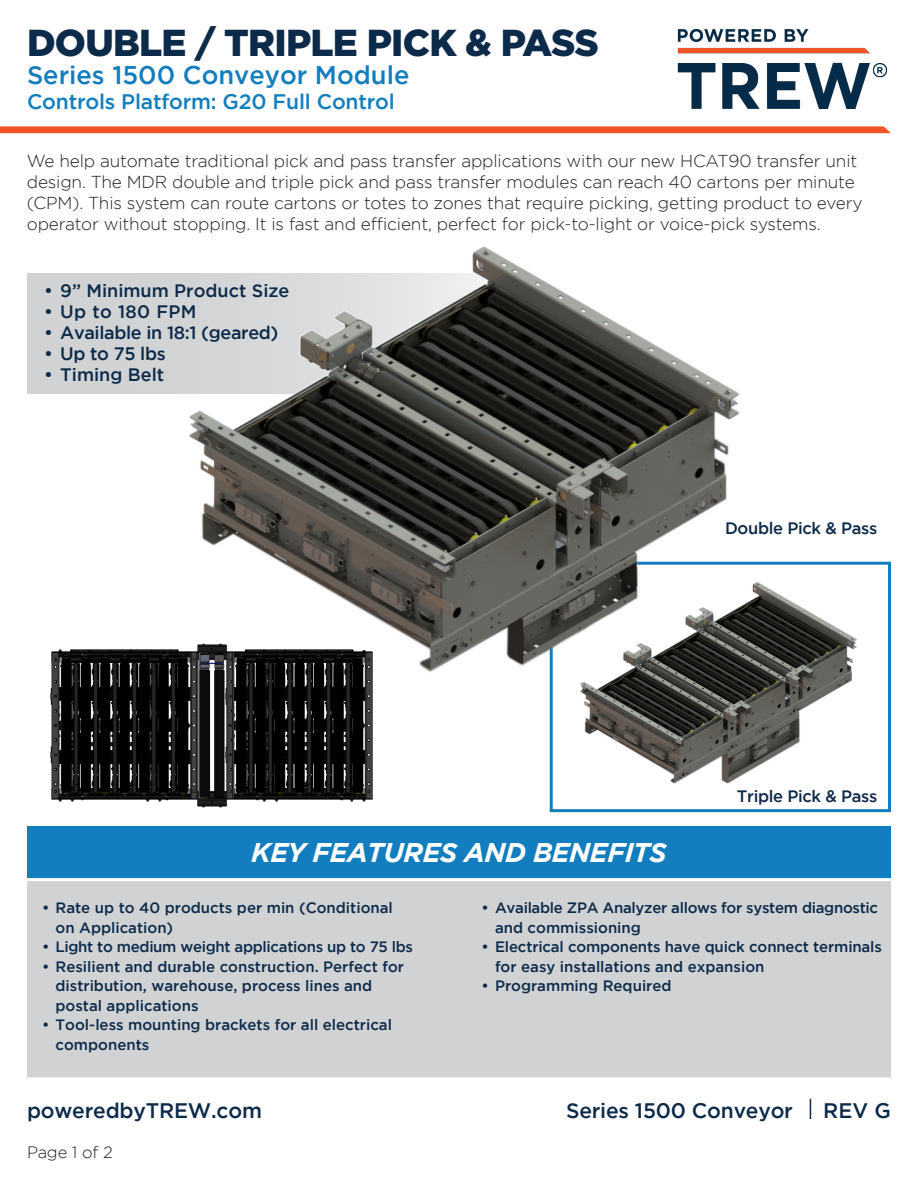
<style>
.page{position:relative;width:918px;height:1188px;background:#fff}
.page>*{position:absolute;margin:0;border:0;box-sizing:border-box;transform-origin:0 0}
.t1{font:900 37.5px "Gotham";letter-spacing:-.02em;color:#0c2a49}
.t2{font:italic 700 27px "Gotham";letter-spacing:-.02em;color:#fff}
.t3{font:500 25.5px "Gotham";color:#127dbf}
.t4{font:500 21px "Gotham";letter-spacing:-.01em;color:#0c2a49}
.t5{font:500 21px "Gotham";letter-spacing:-.01em;color:#127dbf}
.t6{font:500 18px "Gotham";color:#0c2a49}
.t7{font:500 18px "Gotham";letter-spacing:-.02em;color:#0c2a49}
.t8{font:500 18px "Gotham";letter-spacing:.02em;color:#0c2a49}
.t9{font:300 17.25px/21px "Gotham";letter-spacing:-.01em;color:#231f20}
.t10{font:500 16.5px "Gotham";letter-spacing:-.02em;color:#0c2a49}
.t11{font:300 16.5px "Gotham";letter-spacing:-.01em;color:#231f20}
.t12{font:500 15px/19.5px "Gotham";color:#0c2a49}
.t13{font:500 15px/19.5px "Gotham";letter-spacing:-.02em;color:#0c2a49}
</style>
<div class="page">
<svg style="left:810px;top:1099px;width:1px;height:20px"></svg>
<img style="left:677px;top:28px;width:211px;height:81px">
<img style="left:50px;top:649px;width:323px;height:159px">
<div style="left:27px;top:274px;width:513px;height:120px;background:#d1d2d4"></div>
<div style="left:28px;top:882px;width:862px;height:195px;background:#d1d2d4"></div>
<div style="left:27px;top:881px;width:864px;height:196px;border:2px solid #d1d2d4"></div>
<div style="left:28px;top:827px;width:862px;height:50px;background:#127dbf"></div>
<div style="left:27px;top:826px;width:864px;height:52px;border:2px solid #127dbf"></div>
<svg style="left:0;top:126px;width:891px;height:7px"></svg>
<div style="left:550px;top:562px;width:341px;height:250px;border:3px solid #127dbf"></div>
<img style="left:584px;top:590px;width:273px;height:194px">
<img style="left:165px;top:246px;width:606px;height:454px">
<p class="t1" style="left:27px;top:21px;width:574px">DOUBLE / TRIPLE PICK &amp; PASS</p>
<p class="t3" style="left:27px;top:61px;width:384px">Series 1500 Conveyor Module</p>
<p class="t5" style="left:27px;top:90px;width:369px">Controls Platform: G20 Full Control</p>
<p class="t9" style="left:27px;top:150px;width:837px">We help automate traditional pick and pass transfer applications with our new HCAT90 transfer unit design. The MDR double and triple pick and pass transfer modules can reach 40 cartons per minute (CPM). This system can route cartons or totes to zones that require picking, getting product to every operator without stopping. It is fast and efficient, perfect for pick-to-light or voice-pick systems.</p>
<p class="t6" style="left:44px;top:281px;width:247px">• 9” Minimum Product Size</p>
<p class="t8" style="left:44px;top:302px;width:154px">• Up to 180 FPM</p>
<p class="t7" style="left:44px;top:323px;width:236px">• Available in 18:1 (geared)</p>
<p class="t6" style="left:44px;top:344px;width:123px">• Up to 75 lbs</p>
<p class="t6" style="left:44px;top:365px;width:122px">• Timing Belt</p>
<p class="t10" style="left:725px;top:519px;width:154px">Double Pick &amp; Pass</p>
<p class="t2" style="left:251px;top:837px;width:417px">KEY FEATURES AND BENEFITS</p>
<p class="t10" style="left:737px;top:786px;width:142px">Triple Pick &amp; Pass</p>
<p class="t12" style="left:56px;top:898px;width:339px;text-indent:-14px">• Rate up to 40 products per min (Conditional on Application)</p>
<p class="t13" style="left:42px;top:937px;width:373px">• Light to medium weight applications up to 75 lbs</p>
<p class="t12" style="left:56px;top:956px;width:350px;text-indent:-14px">• Resilient and durable construction. Perfect for distribution, warehouse, process lines and postal applications</p>
<p class="t12" style="left:56px;top:1015px;width:338px;text-indent:-14px">• Tool-less mounting brackets for all electrical components</p>
<p class="t13" style="left:495px;top:898px;width:385px;text-indent:-14px">• Available ZPA Analyzer allows for system diagnostic and commissioning</p>
<p class="t12" style="left:495px;top:937px;width:388px;text-indent:-14px">• Electrical components have quick connect terminals for easy installations and expansion</p>
<p class="t12" style="left:482px;top:976px;width:192px">• Programming Required</p>
<p class="t4" style="left:27px;top:1098px;width:236px">poweredbyTREW.com</p>
<p class="t4" style="left:566px;top:1098px;width:228px">Series 1500 Conveyor</p>
<p class="t4" style="left:823px;top:1098px;width:69px">REV G</p>
<p class="t11" style="left:27px;top:1143px;width:87px">Page 1 of 2</p>
</div>
